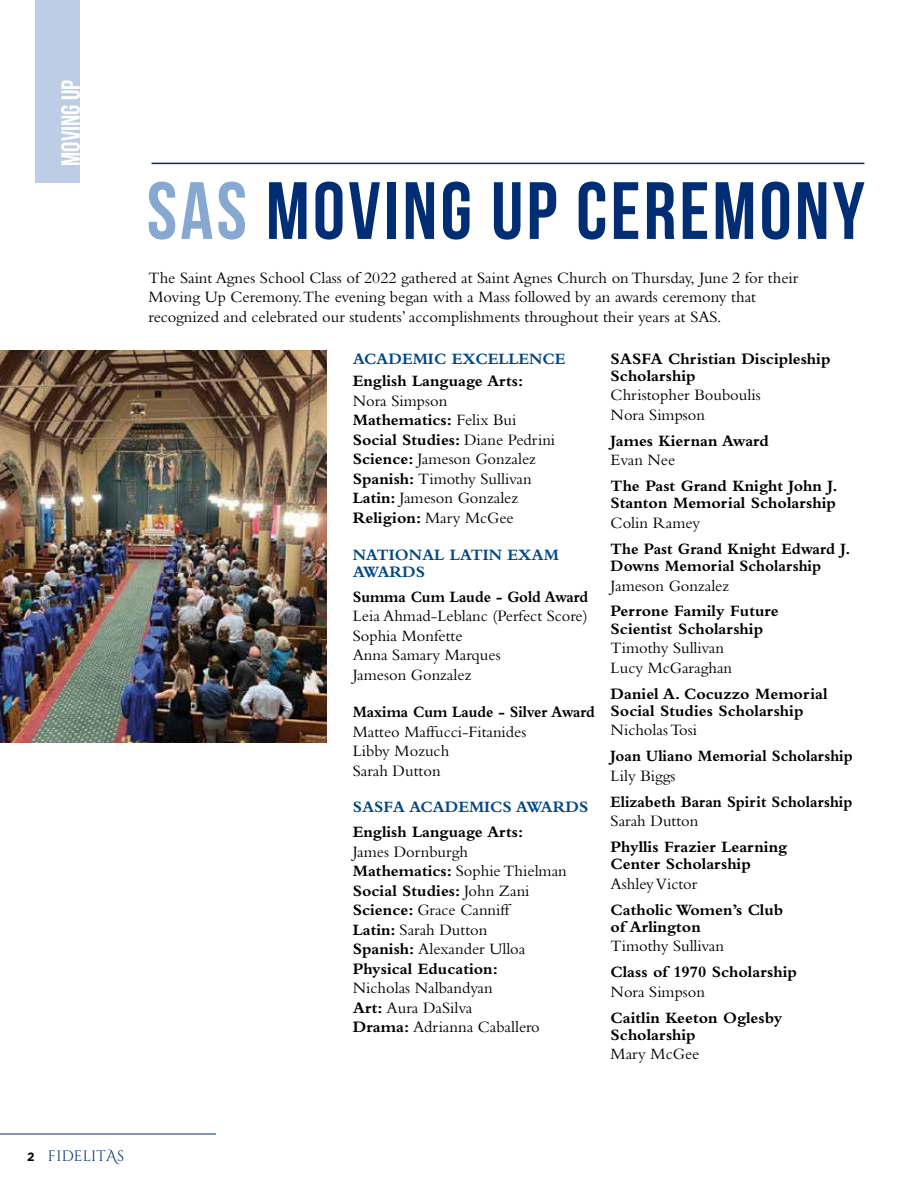
<style>
.page{position:relative;width:918px;height:1188px;background:#fff}
.page>*{position:absolute;margin:0;border:0;box-sizing:border-box;transform-origin:0 0}
.t1{font:81px "Bebas Neue";letter-spacing:.04em;color:#002d74}
.t2{font:26.1px "Bebas Neue";color:#fff}
.t3{font:16.5px/19.5px "Bembo";color:#000}
.t4{font:700 16.5px/17.2px "Bembo";color:#000}
.t5{font:700 16.5px/17.2px "Bembo";color:#004785}
.t6{font:700 16.5px "Bembo";color:#000;scale:.95 1}
.t7{font:700 16.5px/17.2px "Bembo";color:#000;scale:.96 1}
.t8{font:700 16.5px "Bembo";color:#000;scale:.93 1}
.t9{font:15px "Cinzel";letter-spacing:.015em;color:#002d74}
.s1{color:#87a9d1}
.s2{font-weight:700}
.s3{font-family:"Gotham";font-weight:700;font-size:12px;color:#000}
.s4{font-family:"Cinzel Decorative"}
</style>
<div class="page">
<hr style="left:152px;top:163px;width:712px;height:1px;background:#002d74">
<img style="left:0;top:350px;width:327px;height:392px">
<div style="left:35px;top:0;width:45px;height:182px;background:#bdcde5"></div>
<hr style="left:0;top:1134px;width:216px;height:1px;background:#002d74">
<h2 class="t2" style="left:56px;top:166px;width:87px;rotate:-90deg">MOVING UP</h2>
<h1 class="t1" style="left:147px;top:167px;width:719px"><span class="s1">SAS</span> MOVING UP CEREMONY</h1>
<p class="t3" style="left:148px;top:267px;width:651px">The Saint Agnes School Class of 2022 gathered at Saint Agnes Church on Thursday, June 2 for their<br>Moving Up Ceremony.The evening began with a Mass followed by an awards ceremony that recognized and celebrated our students’ accomplishments throughout their years at SAS.</p>
<p class="t5" style="left:353px;top:350px;width:214px">ACADEMIC EXCELLENCE</p>
<p class="t4" style="left:353px;top:372px;width:172px">English Language Arts:</p>
<p class="t3" style="left:353px;top:391px;width:204px">Nora Simpson<br><span class="s2">Mathematics:</span> Felix Bui<br><span class="s2">Social Studies:</span> Diane Pedrini<br><span class="s2">Science:</span> Jameson Gonzalez<br><span class="s2">Spanish:</span> Timothy Sullivan<br><span class="s2">Latin:</span> Jameson Gonzalez<br><span class="s2">Religion:</span> Mary McGee</p>
<p class="t5" style="left:353px;top:546px;width:208px">NATIONAL LATIN EXAM<br>AWARDS</p>
<p class="t8" style="left:353px;top:587px;width:255px">Summa Cum Laude - Gold Award</p>
<p class="t3" style="left:353px;top:606px;width:237px">Leia Ahmad-Leblanc (Perfect Score)<br>Sophia Monfette<br>Anna Samary Marques<br>Jameson Gonzalez</p>
<p class="t8" style="left:353px;top:703px;width:262px">Maxima Cum Laude - Silver Award</p>
<p class="t3" style="left:353px;top:721px;width:175px">Matteo Maffucci-Fitanides<br>Libby Mozuch<br>Sarah Dutton</p>
<p class="t5" style="left:353px;top:799px;width:237px">SASFA ACADEMICS AWARDS</p>
<p class="t4" style="left:353px;top:823px;width:172px">English Language Arts:</p>
<p class="t3" style="left:353px;top:842px;width:216px">James Dornburgh<br><span class="s2">Mathematics:</span> Sophie Thielman<br><span class="s2">Social Studies:</span> John Zani<br><span class="s2">Science:</span> Grace Canniff<br><span class="s2">Latin:</span> Sarah Dutton<br><span class="s2">Spanish:</span> Alexander Ulloa<br><span class="s2">Physical Education:</span></p>
<p class="t3" style="left:353px;top:978px;width:189px">Nicholas Nalbandyan<br><span class="s2">Art:</span> Aura DaSilva<br><span class="s2">Drama:</span> Adrianna Caballero</p>
<p class="t4" style="left:611px;top:350px;width:221px">SASFA Christian Discipleship<br>Scholarship</p>
<p class="t3" style="left:611px;top:385px;width:152px">Christopher Bouboulis<br>Nora Simpson</p>
<p class="t4" style="left:611px;top:432px;width:160px">James Kiernan Award</p>
<p class="t3" style="left:611px;top:450px;width:66px">Evan Nee</p>
<p class="t4" style="left:611px;top:477px;width:228px">The Past Grand Knight John J.<br>Stanton Memorial Scholarship</p>
<p class="t3" style="left:611px;top:513px;width:91px">Colin Ramey</p>
<p class="t7" style="left:611px;top:540px;width:251px">The Past Grand Knight Edward J.<br>Downs Memorial Scholarship</p>
<p class="t3" style="left:611px;top:575px;width:120px">Jameson Gonzalez</p>
<p class="t4" style="left:611px;top:603px;width:169px">Perrone Family Future<br>Scientist Scholarship</p>
<p class="t3" style="left:611px;top:638px;width:123px">Timothy Sullivan<br>Lucy McGaraghan</p>
<p class="t4" style="left:611px;top:685px;width:218px">Daniel A. Cocuzzo Memorial<br>Social Studies Scholarship</p>
<p class="t3" style="left:611px;top:720px;width:88px">Nicholas Tosi</p>
<p class="t6" style="left:611px;top:747px;width:256px">Joan Uliano Memorial Scholarship</p>
<p class="t3" style="left:611px;top:766px;width:66px">Lily Biggs</p>
<p class="t6" style="left:611px;top:792px;width:256px">Elizabeth Baran Spirit Scholarship</p>
<p class="t3" style="left:611px;top:811px;width:89px">Sarah Dutton</p>
<p class="t4" style="left:611px;top:838px;width:178px">Phyllis Frazier Learning<br>Center Scholarship</p>
<p class="t3" style="left:611px;top:874px;width:88px">Ashley Victor</p>
<p class="t4" style="left:611px;top:901px;width:174px">Catholic Women’s Club of Arlington</p>
<p class="t3" style="left:611px;top:936px;width:115px">Timothy Sullivan</p>
<p class="t4" style="left:611px;top:963px;width:188px">Class of 1970 Scholarship</p>
<p class="t3" style="left:611px;top:982px;width:96px">Nora Simpson</p>
<p class="t4" style="left:611px;top:1009px;width:173px">Caitlin Keeton Oglesby<br>Scholarship</p>
<p class="t3" style="left:611px;top:1044px;width:90px">Mary McGee</p>
<p class="t9" style="left:27px;top:1147px;width:99px"><span class="s3">2</span> FIDELIT<span class="s4">A</span>S</p>
</div>
